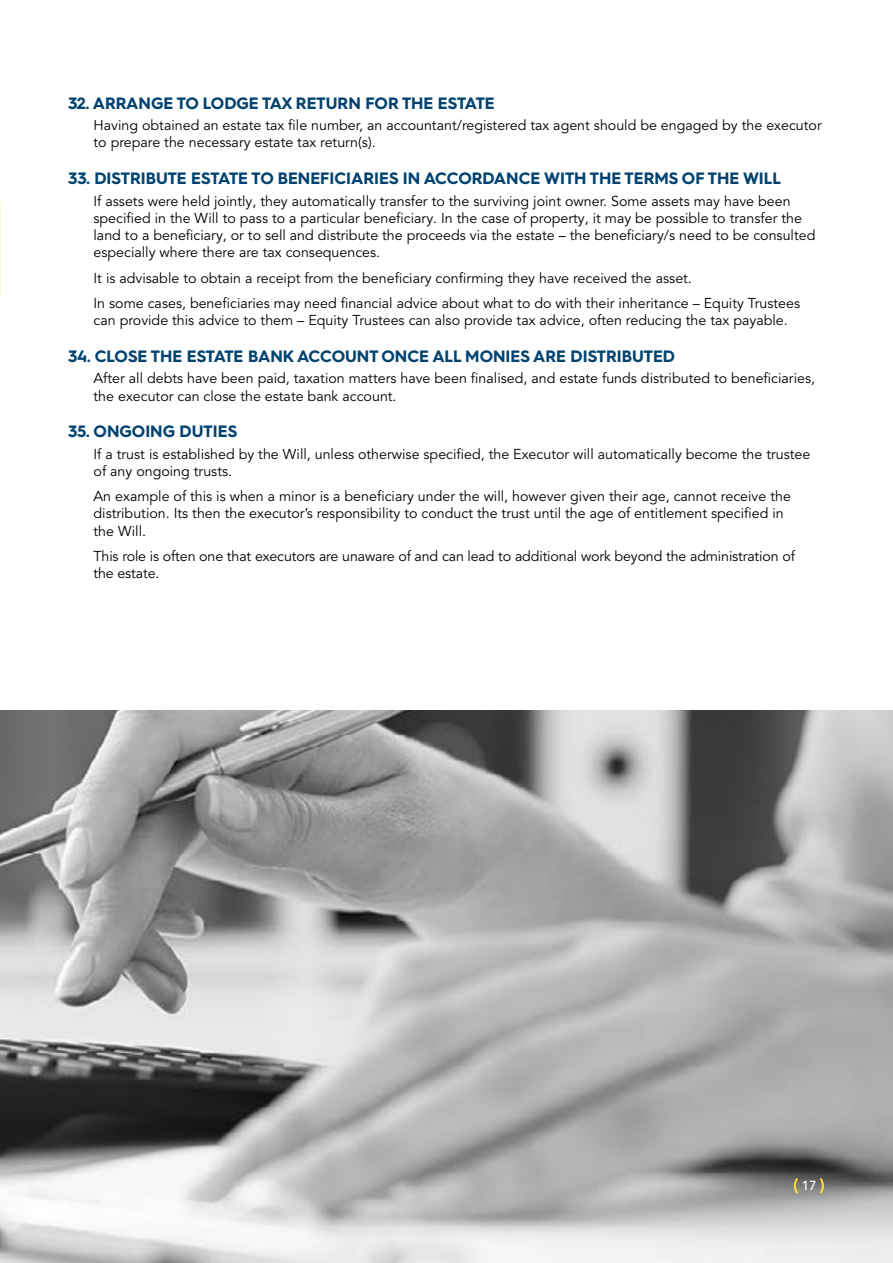
<style>
.page{position:relative;width:893px;height:1263px;background:#fff}
.page>*{position:absolute;margin:0;border:0;box-sizing:border-box;transform-origin:0 0}
.t1{font:700 16.5px "Hurme Geometric Sans 4";color:#004270}
.t2{font:14.25px/17.1px "Avenir LT Pro";color:#000}
.t3{font:500 13.05px "Avenir LT Pro";color:#fff}
</style>
<div class="page">
<img style="left:0;top:710px;width:893px;height:553px">
<svg style="left:818px;top:1176px;width:7px;height:20px"></svg>
<svg style="left:793px;top:1176px;width:7px;height:20px"></svg>
<p class="t1" style="left:68px;top:92px;width:428px">32. ARRANGE TO LODGE TAX RETURN FOR THE ESTATE</p>
<p class="t2" style="left:94px;top:117px;width:730px">Having obtained an estate tax file number, an accountant/registered tax agent should be engaged by the executor to prepare the necessary estate tax return(s).</p>
<p class="t1" style="left:68px;top:167px;width:714px">33. DISTRIBUTE ESTATE TO BENEFICIARIES IN ACCORDANCE WITH THE TERMS OF THE WILL</p>
<p class="t2" style="left:94px;top:192px;width:723px">If assets were held jointly, they automatically transfer to the surviving joint owner. Some assets may have been specified in the Will to pass to a particular beneficiary. In the case of property, it may be possible to transfer the land to a beneficiary, or to sell and distribute the proceeds via the estate – the beneficiary/s need to be consulted especially where there are tax consequences.</p>
<p class="t2" style="left:94px;top:265px;width:708px;line-height:25.7px">It is advisable to obtain a receipt from the beneficiary confirming they have received the asset.<br>In some cases, beneficiaries may need financial advice about what to do with their inheritance – Equity Trustees</p>
<p class="t2" style="left:94px;top:312px;width:696px">can provide this advice to them – Equity Trustees can also provide tax advice, often reducing the tax payable.</p>
<p class="t1" style="left:68px;top:345px;width:609px">34. CLOSE THE ESTATE BANK ACCOUNT ONCE ALL MONIES ARE DISTRIBUTED</p>
<p class="t2" style="left:94px;top:370px;width:723px">After all debts have been paid, taxation matters have been finalised, and estate funds distributed to beneficiaries, the executor can close the estate bank account.</p>
<p class="t1" style="left:68px;top:420px;width:171px">35. ONGOING DUTIES</p>
<p class="t2" style="left:94px;top:445px;width:718px">If a trust is established by the Will, unless otherwise specified, the Executor will automatically become the trustee of any ongoing trusts.</p>
<p class="t2" style="left:94px;top:488px;width:699px">An example of this is when a minor is a beneficiary under the will, however given their age, cannot receive the distribution. Its then the executor’s responsibility to conduct the trust until the age of entitlement specified in the Will.</p>
<p class="t2" style="left:94px;top:548px;width:703px">This role is often one that executors are unaware of and can lead to additional work beyond the administration of the estate.</p>
<p class="t3" style="left:802px;top:1177px;width:16px">17</p>
</div>
